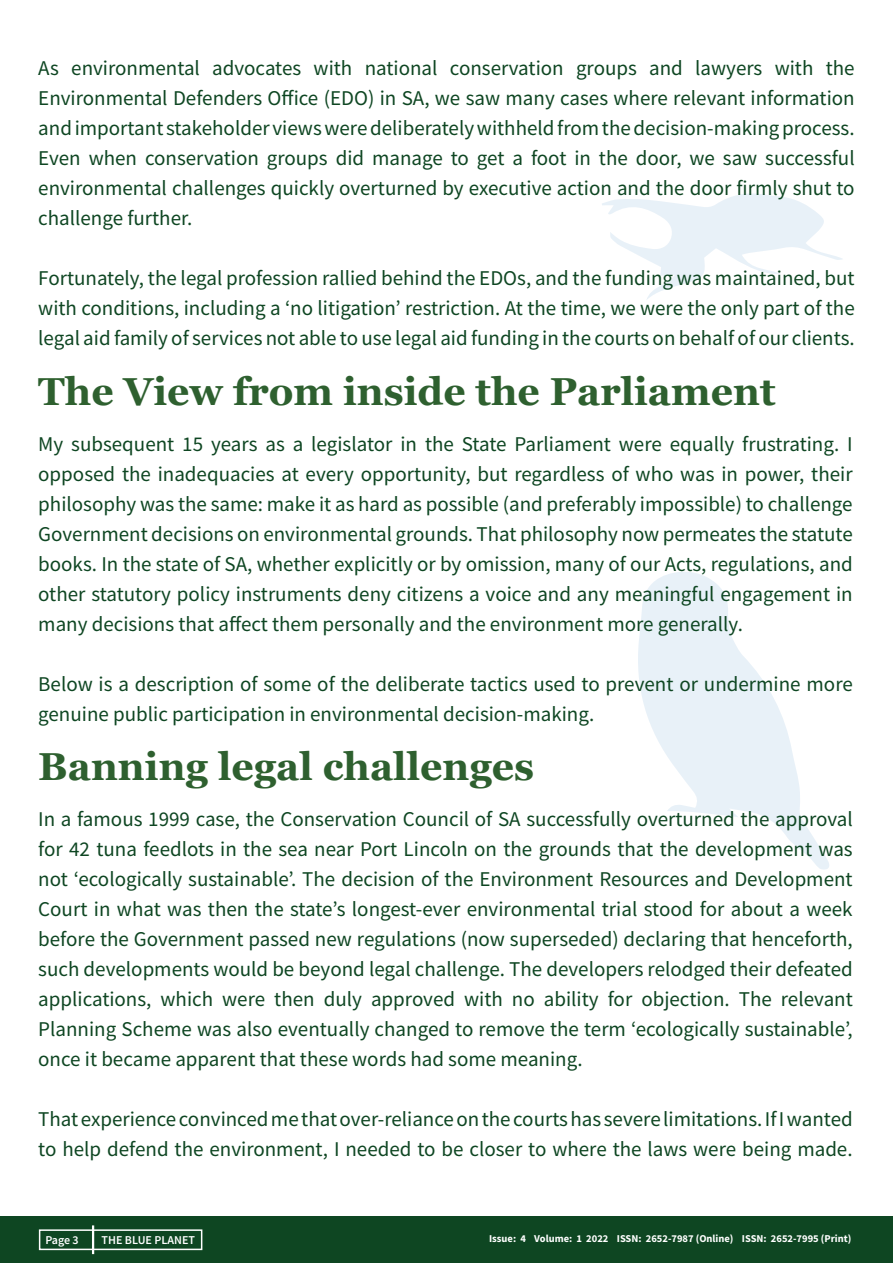
<style>
.page{position:relative;width:893px;height:1263px;background:#fff}
.page>*{position:absolute;margin:0;border:0;box-sizing:border-box;transform-origin:0 0}
.t1{font:700 39px "Georgia";color:#2e602f}
.t2{font:21px/30px "Source Sans Pro";color:#0e4622;text-align:justify}
.t3{font:600 12px "Source Sans Pro";color:#fff}
.t4{font:700 10.5px "Source Sans Pro";color:#fff}
</style>
<div class="page">
<svg style="left:638px;top:572px;width:191px;height:298px"></svg>
<svg style="left:602px;top:193px;width:240px;height:106px"></svg>
<div style="left:0;top:1216px;width:893px;height:47px;background:#0e4622"></div>
<hr style="left:92px;top:1225px;width:2px;height:29px;background:#fff">
<div style="left:39px;top:1229px;width:163px;height:21px;border:2px solid #fff"></div>
<p class="t2" style="left:38px;top:53px;width:818px">As environmental advocates with national conservation groups and lawyers with the Environmental Defenders Office (EDO) in SA, we saw many cases where relevant information and important stakeholder views were deliberately withheld from the decision-making process.<br>Even when conservation groups did manage to get a foot in the door, we saw successful environmental challenges quickly overturned by executive action and the door firmly shut to challenge further.</p>
<p class="t2" style="left:38px;top:263px;width:818px">Fortunately, the legal profession rallied behind the EDOs, and the funding was maintained, but with conditions, including a ‘no litigation’ restriction. At the time, we were the only part of the legal aid family of services not able to use legal aid funding in the courts on behalf of our clients.</p>
<p class="t1" style="left:38px;top:366px;width:739px">The View from inside the Parliament</p>
<p class="t2" style="left:38px;top:428px;width:816px">My subsequent 15 years as a legislator in the State Parliament were equally frustrating. I opposed the inadequacies at every opportunity, but regardless of who was in power, their philosophy was the same: make it as hard as possible (and preferably impossible) to challenge Government decisions on environmental grounds. That philosophy now permeates the statute books. In the state of SA, whether explicitly or by omission, many of our Acts, regulations, and other statutory policy instruments deny citizens a voice and any meaningful engagement in many decisions that affect them personally and the environment more generally.</p>
<p class="t2" style="left:38px;top:668px;width:816px">Below is a description of some of the deliberate tactics used to prevent or undermine more genuine public participation in environmental decision-making.</p>
<p class="t1" style="left:38px;top:741px;width:497px">Banning legal challenges</p>
<p class="t2" style="left:38px;top:804px;width:816px">In a famous 1999 case, the Conservation Council of SA successfully overturned the approval for 42 tuna feedlots in the sea near Port Lincoln on the grounds that the development was not ‘ecologically sustainable’. The decision of the Environment Resources and Development Court in what was then the state’s longest-ever environmental trial stood for about a week before the Government passed new regulations (now superseded) declaring that henceforth, such developments would be beyond legal challenge. The developers relodged their defeated applications, which were then duly approved with no ability for objection. The relevant Planning Scheme was also eventually changed to remove the term ‘ecologically sustainable’, once it became apparent that these words had some meaning.</p>
<p class="t2" style="left:38px;top:1104px;width:816px">That experience convinced me that over-reliance on the courts has severe limitations. If I wanted to help defend the environment, I needed to be closer to where the laws were being made.</p>
<p class="t3" style="left:45px;top:1232px;width:35px">Page 3</p>
<p class="t3" style="left:102px;top:1232px;width:95px">THE BLUE PLANET</p>
<p class="t4" style="left:489px;top:1232px;width:364px">Issue: 4 Volume: 1 2022 ISSN: 2652-7987 (Online) ISSN: 2652-7995 (Print)</p>
</div>
